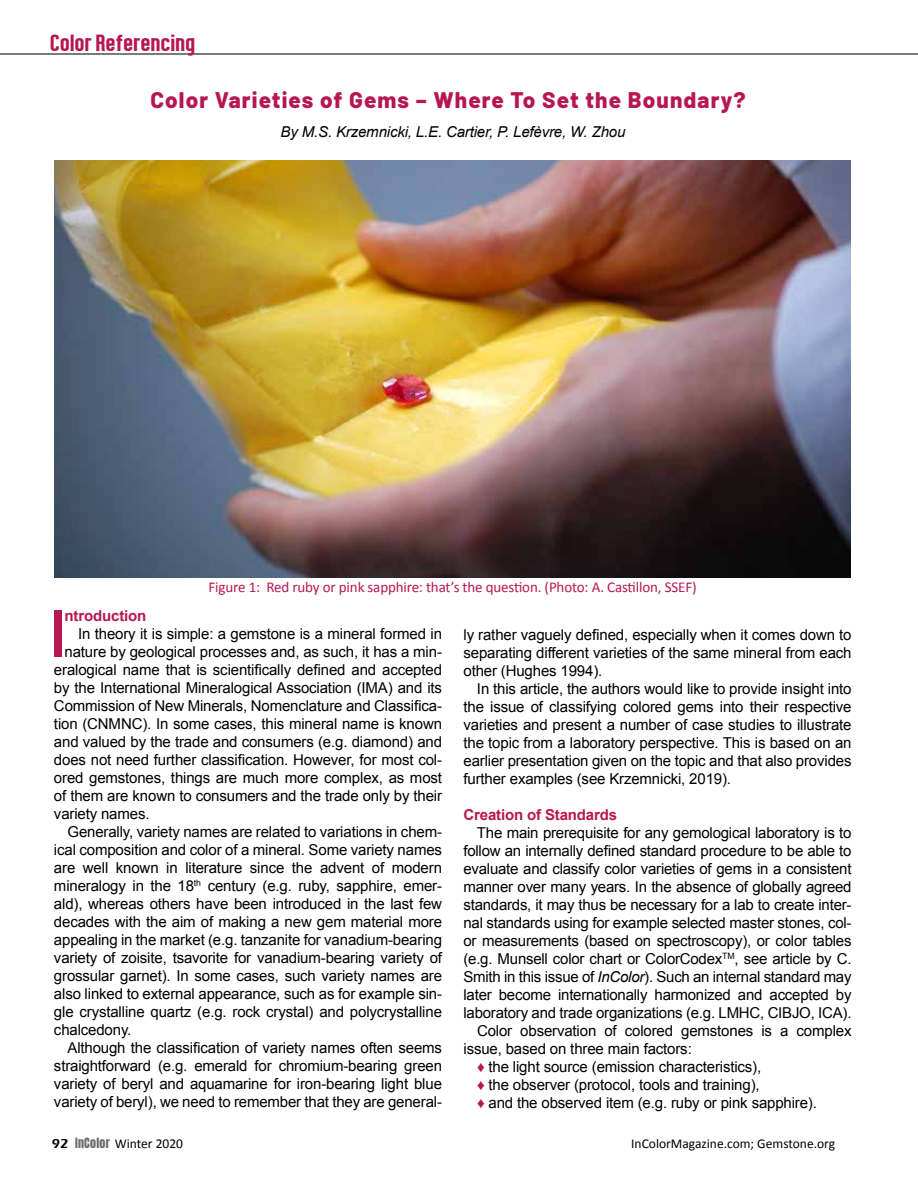
<style>
.page{position:relative;width:918px;height:1188px;background:#fff}
.page>*{position:absolute;margin:0;border:0;box-sizing:border-box;transform-origin:0 0}
.t1{font:700 65.25px "Arial Narrow";color:#b71751}
.t2{font:24px "Confidel";color:#b71751}
.t3{font:800 22.5px "Barlow";letter-spacing:.05em;color:#b71751}
.t4{font:15px/18px "Arial";letter-spacing:-.01em;color:#000;text-align:justify}
.t5{font:15px "Calibri";letter-spacing:-.01em;color:#b71751}
.t6{font:italic 15px "Arial";letter-spacing:-.01em;color:#000}
.t7{font:700 15px "Arial";letter-spacing:-.01em;color:#b71751}
.t8{font:13.5px "Calibri";color:#000}
.s1{font-style:italic}
.s2{color:#b71751}
.s3{font-family:"Eras ITC";font-weight:600}
.s4{font-family:"Anton";font-size:12px;color:#6d6e71}
</style>
<div class="page">
<hr style="left:0;top:53px;width:918px;height:2px;background:#636466">
<img style="left:54px;top:160px;width:796px;height:417px">
<h2 class="t2" style="left:51px;top:30px;width:147px">Color Referencing</h2>
<h3 class="t3" style="left:150px;top:83px;width:597px">Color Varieties of Gems – Where To Set the Boundary?</h3>
<p class="t6" style="left:281px;top:122px;width:346px">By M.S. Krzemnicki, L.E. Cartier, P. Lefèvre, W. Zhou</p>
<p class="t5" style="left:209px;top:577px;width:490px">Figure 1: Red ruby or pink sapphire: that’s the question. (Photo: A. Castillon, SSEF)</p>
<h1 class="t1" style="left:50px;top:584px;width:16px">I</h1>
<p class="t7" style="left:65px;top:605px;width:83px">ntroduction</p>
<p class="t4" style="left:78px;top:624px;width:366px">In theory it is simple: a gemstone is a mineral formed in</p>
<p class="t4" style="left:65px;top:642px;width:379px">nature by geological processes and, as such, it has a min-</p>
<p class="t4" style="left:54px;top:660px;width:390px">eralogical name that is scientifically defined and accepted</p>
<p class="t4" style="left:54px;top:678px;width:390px">by the International Mineralogical Association (IMA) and its</p>
<p class="t4" style="left:54px;top:696px;width:390px">Commission of New Minerals, Nomenclature and Classifica-</p>
<p class="t4" style="left:54px;top:714px;width:390px">tion (CNMNC). In some cases, this mineral name is known</p>
<p class="t4" style="left:54px;top:732px;width:390px">and valued by the trade and consumers (e.g. diamond) and</p>
<p class="t4" style="left:54px;top:750px;width:390px">does not need further classification. However, for most col-</p>
<p class="t4" style="left:54px;top:768px;width:390px">ored gemstones, things are much more complex, as most</p>
<p class="t4" style="left:54px;top:786px;width:390px">of them are known to consumers and the trade only by their</p>
<p class="t4" style="left:54px;top:804px;width:97px">variety names.</p>
<p class="t4" style="left:67px;top:822px;width:376px">Generally, variety names are related to variations in chem-</p>
<p class="t4" style="left:54px;top:840px;width:390px">ical composition and color of a mineral. Some variety names</p>
<p class="t4" style="left:54px;top:858px;width:390px">are well known in literature since the advent of modern</p>
<p class="t4" style="left:54px;top:876px;width:390px">mineralogy in the 18<sup>th</sup> century (e.g. ruby, sapphire, emer-</p>
<p class="t4" style="left:54px;top:894px;width:390px">ald), whereas others have been introduced in the last few</p>
<p class="t4" style="left:54px;top:912px;width:390px">decades with the aim of making a new gem material more</p>
<p class="t4" style="left:54px;top:930px;width:390px">appealing in the market (e.g. tanzanite for vanadium-bearing</p>
<p class="t4" style="left:54px;top:948px;width:390px">variety of zoisite, tsavorite for vanadium-bearing variety of</p>
<p class="t4" style="left:54px;top:966px;width:390px">grossular garnet). In some cases, such variety names are</p>
<p class="t4" style="left:54px;top:984px;width:390px">also linked to external appearance, such as for example sin-</p>
<p class="t4" style="left:54px;top:1002px;width:390px">gle crystalline quartz (e.g. rock crystal) and polycrystalline</p>
<p class="t4" style="left:54px;top:1020px;width:79px">chalcedony.</p>
<p class="t4" style="left:67px;top:1038px;width:376px">Although the classification of variety names often seems</p>
<p class="t4" style="left:54px;top:1056px;width:390px">straightforward (e.g. emerald for chromium-bearing green</p>
<p class="t4" style="left:54px;top:1074px;width:390px">variety of beryl and aquamarine for iron-bearing light blue</p>
<p class="t4" style="left:54px;top:1092px;width:390px">variety of beryl), we need to remember that they are general-</p>
<p class="t4" style="left:463px;top:626px;width:390px">ly rather vaguely defined, especially when it comes down to separating different varieties of the same mineral from each other (Hughes 1994).</p>
<p class="t4" style="left:463px;top:680px;width:390px;text-indent:14px">In this article, the authors would like to provide insight into the issue of classifying colored gems into their respective varieties and present a number of case studies to illustrate the topic from a laboratory perspective. This is based on an earlier presentation given on the topic and that also provides further examples (see Krzemnicki, 2019).</p>
<p class="t7" style="left:463px;top:805px;width:155px">Creation of Standards</p>
<p class="t4" style="left:477px;top:824px;width:376px">The main prerequisite for any gemological laboratory is to</p>
<p class="t4" style="left:463px;top:842px;width:390px">follow an internally defined standard procedure to be able to</p>
<p class="t4" style="left:463px;top:860px;width:390px">evaluate and classify color varieties of gems in a consistent</p>
<p class="t4" style="left:463px;top:878px;width:390px">manner over many years. In the absence of globally agreed</p>
<p class="t4" style="left:463px;top:896px;width:390px">standards, it may thus be necessary for a lab to create inter-</p>
<p class="t4" style="left:463px;top:914px;width:390px">nal standards using for example selected master stones, col-</p>
<p class="t4" style="left:463px;top:932px;width:390px">or measurements (based on spectroscopy), or color tables</p>
<p class="t4" style="left:463px;top:950px;width:390px">(e.g. Munsell color chart or ColorCodex<sup>TM</sup>, see article by C.</p>
<p class="t4" style="left:464px;top:968px;width:390px">Smith in this issue of <span class="s1">InColor</span>). Such an internal standard may</p>
<p class="t4" style="left:464px;top:986px;width:390px">later become internationally harmonized and accepted by</p>
<p class="t4" style="left:464px;top:1004px;width:390px">laboratory and trade organizations (e.g. LMHC, CIBJO, ICA).</p>
<p class="t4" style="left:477px;top:1022px;width:376px">Color observation of colored gemstones is a complex</p>
<p class="t4" style="left:464px;top:1040px;width:230px">issue, based on three main factors:</p>
<p class="t4" style="left:477px;top:1058px;width:286px"><span class="s2">♦</span> the light source (emission characteristics),</p>
<p class="t4" style="left:477px;top:1076px;width:284px"><span class="s2">♦</span> the observer (protocol, tools and training),</p>
<p class="t4" style="left:477px;top:1094px;width:342px"><span class="s2">♦</span> and the observed item (e.g. ruby or pink sapphire).</p>
<p class="t8" style="left:52px;top:1135px;width:133px"><span class="s3">92</span> <span class="s4">InColor</span> Winter 2020</p>
<p class="t8" style="left:631px;top:1135px;width:205px">InColorMagazine.com; Gemstone.org</p>
</div>
